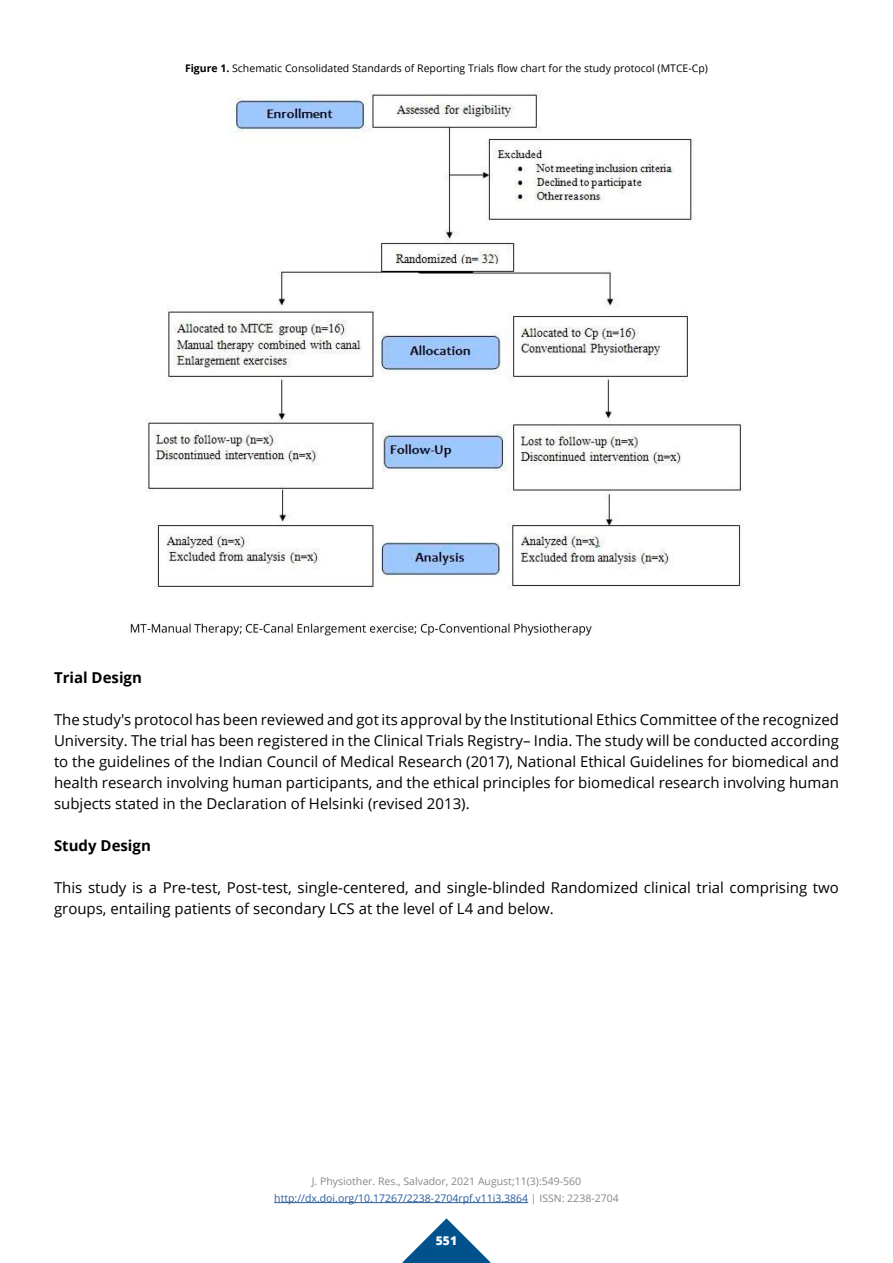
<style>
.page{position:relative;width:893px;height:1263px;background:#fff}
.page>*{position:absolute;margin:0;border:0;box-sizing:border-box;transform-origin:0 0}
.t1{font:15px/21px "Open Sans";color:#000;text-align:justify}
.t2{font:700 15px "Open Sans";color:#000}
.t3{font:800 12px "Open Sans";color:#fff}
.t4{font:10.5px/16.5px "Open Sans";color:#878787;text-align:center}
.t5{font:10.5px "Open Sans";color:#000}
.s1{font-weight:700}
.s2{color:#275b9b}
</style>
<div class="page">
<svg style="left:402px;top:1218px;width:89px;height:45px"></svg>
<hr style="left:274px;top:1202px;width:254px;height:1px;background:#275b9b">
<img style="left:130px;top:92px;width:614px;height:544px">
<p class="t5" style="left:185px;top:61px;width:524px"><span class="s1">Figure 1.</span> Schematic Consolidated Standards of Reporting Trials flow chart for the study protocol (MTCE-Cp)</p>
<p class="t2" style="left:54px;top:667px;width:89px">Trial Design</p>
<p class="t1" style="left:54px;top:709px;width:786px">The study's protocol has been reviewed and got its approval by the Institutional Ethics Committee of the recognized University. The trial has been registered in the Clinical Trials Registry– India. The study will be conducted according to the guidelines of the Indian Council of Medical Research (2017), National Ethical Guidelines for biomedical and health research involving human participants, and the ethical principles for biomedical research involving human subjects stated in the Declaration of Helsinki (revised 2013).</p>
<p class="t2" style="left:54px;top:835px;width:98px">Study Design</p>
<p class="t1" style="left:54px;top:877px;width:786px">This study is a Pre-test, Post-test, single-centered, and single-blinded Randomized clinical trial comprising two groups, entailing patients of secondary LCS at the level of L4 and below.</p>
<p class="t4" style="left:274px;top:1173px;width:346px">J. Physiother. Res., Salvador, 2021 August;11(3):549-560 <span class="s2">http://dx.doi.org/10.17267/2238-2704rpf.v11i3.3864</span> | ISSN: 2238-2704</p>
<p class="t3" style="left:436px;top:1232px;width:23px">551</p>
</div>
